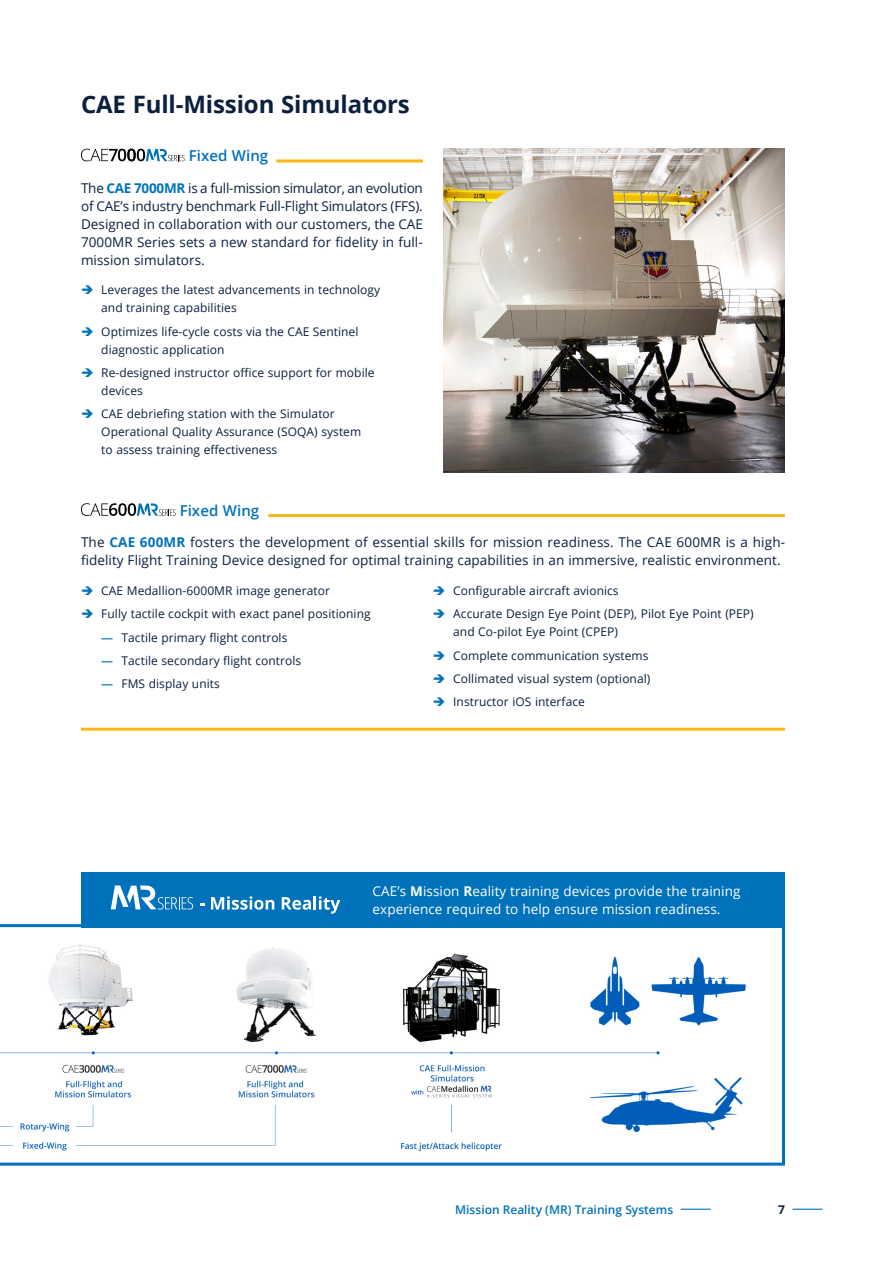
<style>
.page{position:relative;width:893px;height:1263px;background:#fff}
.page>*{position:absolute;margin:0;border:0;box-sizing:border-box;transform-origin:0 0}
.t1{font:700 24px "Open Sans";letter-spacing:-.005em;color:#0b1f3e}
.t2{font:600 15px "Open Sans";letter-spacing:.005em;color:#0072bc}
.t3{font:13.5px/18px "Open Sans";letter-spacing:.005em;color:#0b1f3e;text-align:justify}
.t4{font:13.5px/18px "Open Sans";letter-spacing:.005em;color:#fff}
.t5{font:12px/23.4px "Open Sans";letter-spacing:.005em;color:#0b1f3e}
.t6{font:600 12px "Open Sans";color:#0072bc}
.t7{font:700 12px "Open Sans";color:#0b1f3e}
.s1{font-weight:700;color:#0072bc}
.s2{font-weight:600;color:#0072bc}
.s3{font-weight:700}
</style>
<div class="page">
<svg style="left:0;top:924px;width:785px;height:241px"></svg>
<div style="left:81px;top:872px;width:704px;height:55px;background:#0072bc"></div>
<hr style="left:792px;top:1209px;width:30px;height:1px;background:#0072bc">
<hr style="left:681px;top:1209px;width:30px;height:1px;background:#0072bc">
<img style="left:443px;top:149px;width:342px;height:323px">
<hr style="left:276px;top:159px;width:147px;height:3px;background:#fdb714">
<svg style="left:81px;top:149px;width:104px;height:12px"></svg>
<hr style="left:268px;top:514px;width:517px;height:3px;background:#fdb714">
<hr style="left:81px;top:728px;width:352px;height:3px;background:#fdb714">
<hr style="left:433px;top:728px;width:352px;height:3px;background:#fdb714">
<svg style="left:81px;top:503px;width:95px;height:13px"></svg>
<svg style="left:111px;top:885px;width:82px;height:24px"></svg>
<svg style="left:211px;top:896px;width:63px;height:14px"></svg>
<svg style="left:282px;top:896px;width:58px;height:18px"></svg>
<h1 class="t1" style="left:81px;top:87px;width:330px">CAE Full-Mission Simulators</h1>
<p class="t2" style="left:189px;top:146px;width:81px">Fixed Wing</p>
<p class="t3" style="left:81px;top:179px;width:343px">The <span class="s1">CAE 7000MR</span> is a full-mission simulator, an evolution of CAE’s industry benchmark Full-Flight Simulators (FFS).<br>Designed in collaboration with our customers, the CAE 7000MR Series sets a new standard for fidelity in full&shy;mission simulators.</p>
<p class="t5" style="left:101px;top:281px;width:280px;line-height:18px">Leverages the latest advancements in technology and training capabilities</p>
<p class="t5" style="left:101px;top:322px;width:259px;line-height:18px">Optimizes life-cycle costs via the CAE Sentinel diagnostic application</p>
<p class="t5" style="left:101px;top:363px;width:275px;line-height:18px">Re-designed instructor office support for mobile devices</p>
<p class="t5" style="left:101px;top:405px;width:261px;line-height:18px">CAE debriefing station with the Simulator<br>Operational Quality Assurance (SOQA) system to assess training effectiveness</p>
<p class="t2" style="left:180px;top:500px;width:81px">Fixed Wing</p>
<p class="t3" style="left:81px;top:533px;width:706px">The <span class="s1">CAE 600MR</span> fosters the development of essential skills for mission readiness. The CAE 600MR is a high&shy;fidelity Flight Training Device designed for optimal training capabilities in an immersive, realistic environment.</p>
<p class="t5" style="left:101px;top:578px;width:271px">CAE Medallion-6000MR image generator<br>Fully tactile cockpit with exact panel positioning <span class="s2">―</span> Tactile primary flight controls<br><span class="s2">―</span> Tactile secondary flight controls<br><span class="s2">―</span> FMS display units</p>
<p class="t5" style="left:453px;top:578px;width:302px">Configurable aircraft avionics<br>Accurate Design Eye Point (DEP), Pilot Eye Point (PEP)</p>
<p class="t5" style="left:453px;top:620px;width:199px">and Co-pilot Eye Point (CPEP)<br>Complete communication systems<br>Collimated visual system (optional)<br>Instructor iOS interface</p>
<p class="t4" style="left:373px;top:881px;width:369px">CAE’s <span class="s3">M</span>ission <span class="s3">R</span>eality training devices provide the training experience required to help ensure mission readiness.</p>
<p class="t6" style="left:455px;top:1201px;width:219px">Mission Reality (MR) Training Systems</p>
<p class="t7" style="left:778px;top:1201px;width:8px">7</p>
</div>
